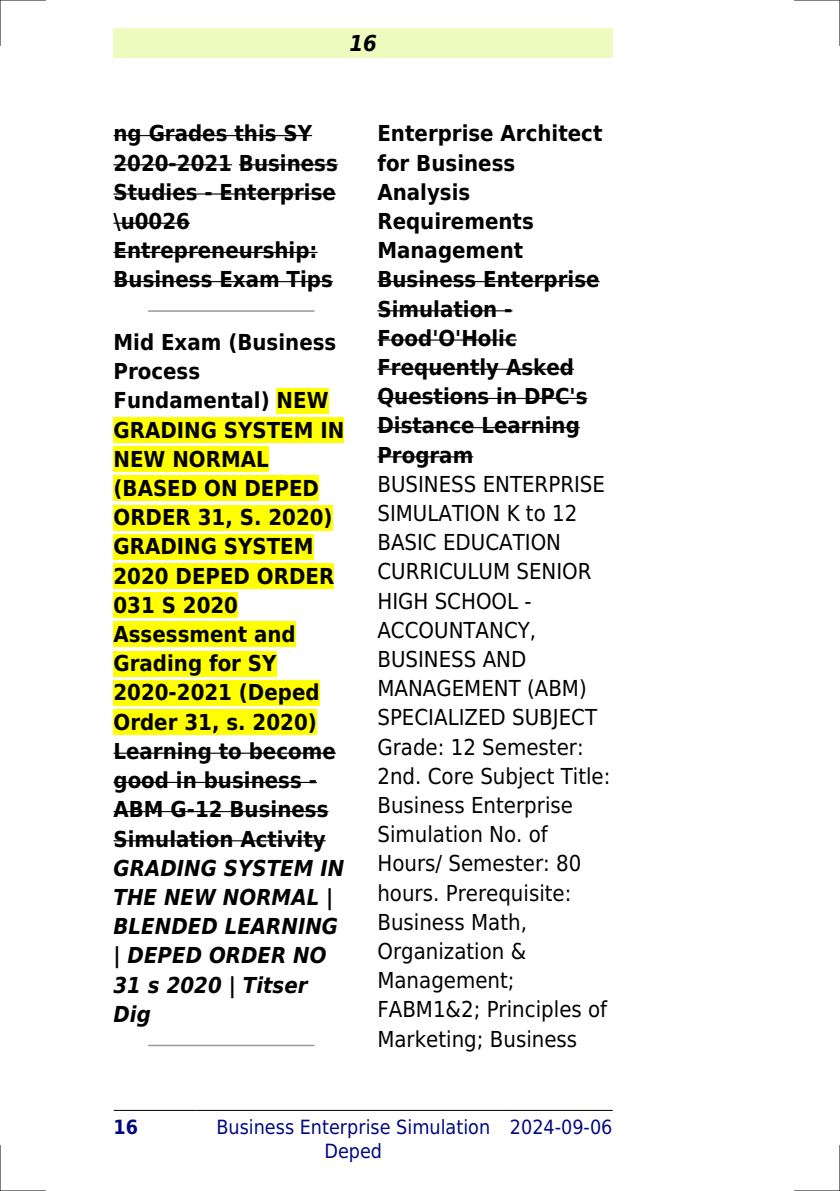
<style>
.page{position:relative;width:840px;height:1191px;background:#fff}
.page>*{position:absolute;margin:0;border:0;box-sizing:border-box;transform-origin:0 0}
.t1{font:700 22px/29.2px "DejaVu Sans Condensed";color:#000}
.t2{font:22px/29.2px "DejaVu Sans Condensed";color:#000}
.t3{font:italic 700 22px/29.2px "DejaVu Sans Condensed";color:#000}
.t4{font:19.6px/23.6px "DejaVu Sans Condensed";color:#000880;text-align:center}
.t5{font:700 19.6px "DejaVu Sans Condensed";color:#000880}
</style>
<div class="page">
<div style="left:113px;top:28px;width:499px;height:30px;background:#effbbe"></div>
<hr style="left:114px;top:1110px;width:82px;height:1px;background:#000">
<hr style="left:197px;top:1110px;width:312px;height:1px;background:#000">
<hr style="left:510px;top:1110px;width:102px;height:1px;background:#000">
<hr style="left:113px;top:135px;width:199px;height:1px;background:#000">
<hr style="left:113px;top:164px;width:119px;height:1px;background:#000">
<hr style="left:239px;top:164px;width:99px;height:1px;background:#000">
<hr style="left:113px;top:193px;width:223px;height:2px;background:#000">
<hr style="left:113px;top:223px;width:77px;height:1px;background:#000">
<hr style="left:113px;top:252px;width:204px;height:1px;background:#000">
<hr style="left:113px;top:281px;width:220px;height:1px;background:#000">
<hr style="left:149px;top:310px;width:164px;height:2px;background:#999">
<div style="left:276px;top:388px;width:52px;height:26px;background:#ff0"></div>
<div style="left:113px;top:417px;width:231px;height:26px;background:#ff0"></div>
<div style="left:113px;top:446px;width:155px;height:26px;background:#ff0"></div>
<div style="left:113px;top:475px;width:206px;height:26px;background:#ff0"></div>
<div style="left:113px;top:505px;width:219px;height:25px;background:#ff0"></div>
<div style="left:113px;top:534px;width:200px;height:25px;background:#ff0"></div>
<div style="left:113px;top:563px;width:221px;height:26px;background:#ff0"></div>
<div style="left:113px;top:592px;width:125px;height:26px;background:#ff0"></div>
<div style="left:113px;top:621px;width:182px;height:26px;background:#ff0"></div>
<div style="left:113px;top:651px;width:163px;height:25px;background:#ff0"></div>
<div style="left:113px;top:680px;width:206px;height:25px;background:#ff0"></div>
<div style="left:113px;top:709px;width:204px;height:26px;background:#ff0"></div>
<hr style="left:113px;top:752px;width:222px;height:1px;background:#000">
<hr style="left:113px;top:782px;width:204px;height:1px;background:#000">
<hr style="left:113px;top:811px;width:215px;height:1px;background:#000">
<hr style="left:113px;top:840px;width:212px;height:1px;background:#000">
<hr style="left:149px;top:1044px;width:164px;height:2px;background:#999">
<hr style="left:377px;top:281px;width:222px;height:1px;background:#000">
<hr style="left:377px;top:310px;width:135px;height:1px;background:#000">
<hr style="left:377px;top:339px;width:139px;height:1px;background:#000">
<hr style="left:377px;top:369px;width:196px;height:1px;background:#000">
<hr style="left:377px;top:398px;width:210px;height:1px;background:#000">
<hr style="left:377px;top:427px;width:202px;height:1px;background:#000">
<hr style="left:377px;top:456px;width:96px;height:1px;background:#000">
<hr style="left:0;top:0;width:45px;height:1px;background:#000">
<hr style="left:794px;top:0;width:45px;height:1px;background:#000">
<hr style="left:0;top:1190px;width:45px;height:1px;background:#000">
<hr style="left:794px;top:1190px;width:45px;height:1px;background:#000">
<hr style="left:0;top:0;width:1px;height:45px;background:#000">
<hr style="left:0;top:1145px;width:1px;height:46px;background:#000">
<hr style="left:839px;top:0;width:1px;height:45px;background:#000">
<hr style="left:839px;top:1145px;width:1px;height:46px;background:#000">
<p class="t3" style="left:349px;top:28px;width:29px">16</p>
<p class="t1" style="left:113px;top:119px;width:226px">ng Grades this SY<br>2020-2021 Business<br>Studies - Enterprise \u0026<br>Entrepreneurship:<br>Business Exam Tips</p>
<p class="t1" style="left:113px;top:328px;width:232px">Mid Exam (Business<br>Process<br>Fundamental) NEW<br>GRADING SYSTEM IN<br>NEW NORMAL (BASED ON DEPED<br>ORDER 31, S. 2020)<br>GRADING SYSTEM<br>2020 DEPED ORDER<br>031 S 2020<br>Assessment and<br>Grading for SY<br>2020-2021 (Deped<br>Order 31, s. 2020)<br>Learning to become good in business -<br>ABM G-12 Business<br>Simulation Activity</p>
<p class="t3" style="left:113px;top:853px;width:232px">GRADING SYSTEM IN<br>THE NEW NORMAL |<br>BLENDED LEARNING | DEPED ORDER NO<br>31 s 2020 | Titser<br>Dig</p>
<p class="t1" style="left:377px;top:119px;width:226px">Enterprise Architect for Business<br>Analysis<br>Requirements<br>Management<br>Business Enterprise<br>Simulation -<br>Food'O'Holic<br>Frequently Asked<br>Questions in DPC's<br>Distance Learning<br>Program</p>
<p class="t2" style="left:377px;top:469px;width:234px">BUSINESS ENTERPRISE<br>SIMULATION K to 12<br>BASIC EDUCATION<br>CURRICULUM SENIOR<br>HIGH SCHOOL -<br>ACCOUNTANCY,<br>BUSINESS AND<br>MANAGEMENT (ABM)<br>SPECIALIZED SUBJECT<br>Grade: 12 Semester:<br>2nd. Core Subject Title:<br>Business Enterprise<br>Simulation No. of<br>Hours/ Semester: 80 hours. Prerequisite:<br>Business Math,<br>Organization &amp;<br>Management;<br>FABM1&amp;2; Principles of<br>Marketing; Business</p>
<p class="t5" style="left:113px;top:1116px;width:26px">16</p>
<p class="t4" style="left:216px;top:1115px;width:275px">Business Enterprise Simulation<br>Deped</p>
<p class="t4" style="left:509px;top:1115px;width:104px">2024-09-06</p>
</div>
